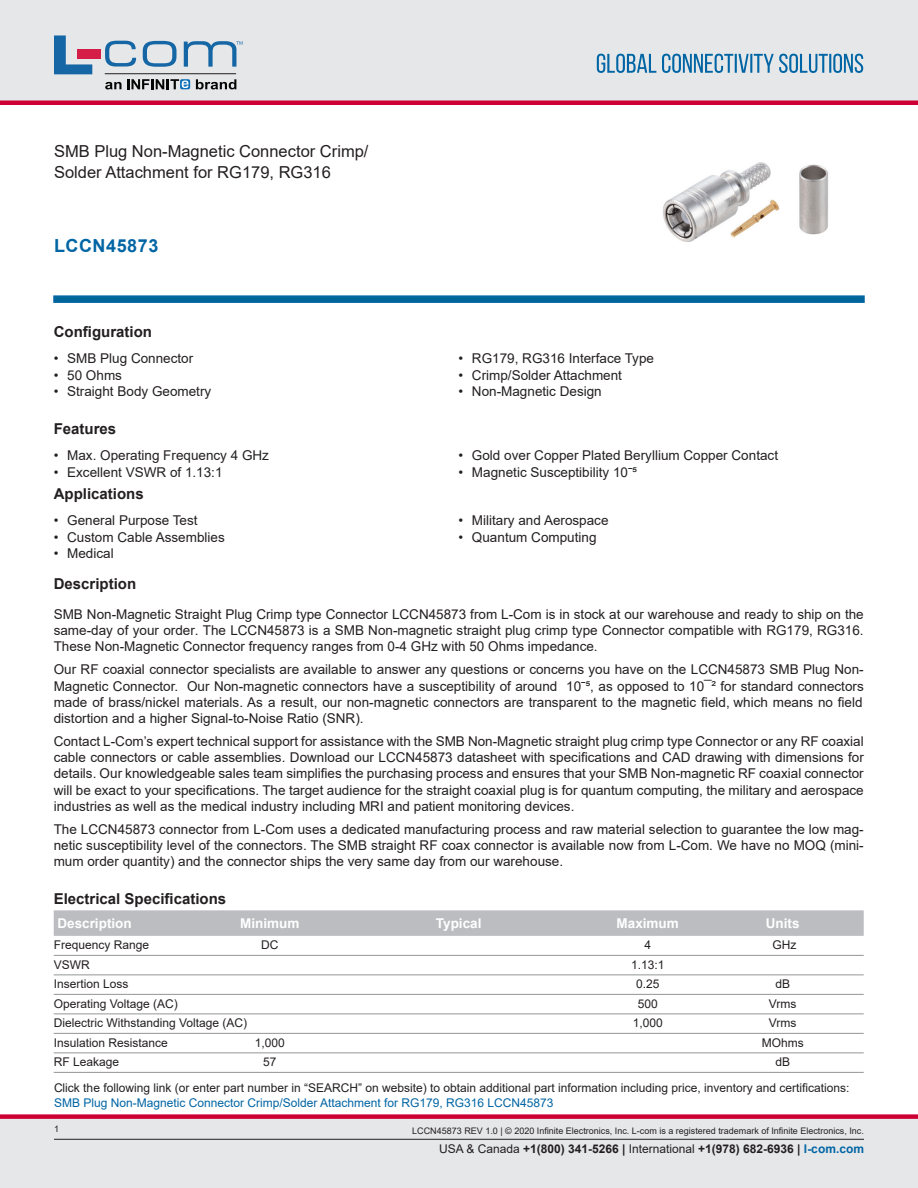
<style>
.page{position:relative;width:918px;height:1188px;background:#fff}
.page>*{position:absolute;margin:0;border:0;box-sizing:border-box;transform-origin:0 0}
.PN{font:700 18px "Arial";letter-spacing:.03em;color:#0065a4}
.Web_Description_Para{font:16.5px/21px "Arial";color:#231f20}
.Head1{font:700 15px "Arial";color:#231f20}
.LCOM_Section_Header{font:700 15px "Arial";color:#231f20}
.Head1-2{font:13.5px/16.2px "Arial";color:#231f20;text-align:justify}
.LCOM_Table_Header_Lo{font:700 13.5px "Arial";color:#fff}
.Description_and_PN_L{font:12px/14.4px "Arial";color:#231f20}
.LCOM_Table_Body_Low{font:12px "Arial";color:#231f20}
.t1{font:700 12px "Arial";color:#231f20}
.t2{font:9px "Arial";color:#231f20}
.s1{color:#0065a4}
.s2{font-weight:400}
</style>
<div class="page">
<div style="left:0;top:1119px;width:918px;height:69px;background:#e6e7e9"></div>
<div style="left:0;top:1114px;width:918px;height:5px;background:#c03"></div>
<div style="left:0;top:0;width:918px;height:102px;background:#e6e7e9"></div>
<div style="left:0;top:100px;width:918px;height:5px;background:#c03"></div>
<hr style="left:54px;top:1139px;width:810px;height:1px;background:#231f20">
<svg style="left:597px;top:54px;width:266px;height:19px"></svg>
<svg style="left:53px;top:295px;width:812px;height:8px;background:#0f6ea3"></svg>
<hr style="left:105px;top:73px;width:131px;height:1px;background:#211e1e">
<svg style="left:54px;top:35px;width:38px;height:39px"></svg>
<svg style="left:143px;top:41px;width:34px;height:26px"></svg>
<svg style="left:105px;top:41px;width:31px;height:26px"></svg>
<div style="left:77px;top:49px;width:23px;height:10px;background:#d41e47"></div>
<svg style="left:180px;top:79px;width:10px;height:10px"></svg>
<svg style="left:196px;top:79px;width:40px;height:10px"></svg>
<svg style="left:105px;top:79px;width:83px;height:10px"></svg>
<svg style="left:184px;top:41px;width:59px;height:26px"></svg>
<img style="left:663px;top:162px;width:165px;height:80px">
<div style="left:54px;top:910px;width:810px;height:26px;background:#bcbdc0"></div>
<hr style="left:54px;top:955px;width:810px;height:1px;background:#939598">
<hr style="left:54px;top:975px;width:810px;height:1px;background:#939598">
<hr style="left:54px;top:994px;width:810px;height:1px;background:#939598">
<hr style="left:54px;top:1014px;width:810px;height:1px;background:#939598">
<hr style="left:54px;top:1033px;width:810px;height:1px;background:#939598">
<hr style="left:54px;top:1053px;width:810px;height:1px;background:#939598">
<hr style="left:54px;top:1072px;width:810px;height:1px;background:#939598">
<h1 class="Web_Description_Para" style="left:54px;top:141px;width:316px">SMB Plug Non-Magnetic Connector Crimp/<br>Solder Attachment for RG179, RG316</h1>
<p class="PN" style="left:54px;top:233px;width:106px">LCCN45873</p>
<p class="LCOM_Section_Header" style="left:54px;top:321px;width:100px">Configuration</p>
<p class="Head1-2" style="left:54px;top:350px;width:141px">• SMB Plug Connector</p>
<p class="Head1-2" style="left:54px;top:367px;width:70px">• 50 Ohms</p>
<p class="Head1-2" style="left:54px;top:383px;width:159px">• Straight Body Geometry</p>
<p class="LCOM_Section_Header" style="left:54px;top:418px;width:64px">Features</p>
<p class="Head1-2" style="left:54px;top:447px;width:217px">• Max. Operating Frequency 4 GHz</p>
<p class="Head1-2" style="left:54px;top:464px;width:170px">• Excellent VSWR of 1.13:1</p>
<p class="LCOM_Section_Header" style="left:54px;top:483px;width:92px">Applications</p>
<p class="Head1-2" style="left:54px;top:513px;width:145px">• General Purpose Test</p>
<p class="Head1-2" style="left:54px;top:529px;width:173px">• Custom Cable Assemblies</p>
<p class="Head1-2" style="left:54px;top:545px;width:62px">• Medical</p>
<p class="Head1-2" style="left:458px;top:350px;width:197px">• RG179, RG316 Interface Type</p>
<p class="Head1-2" style="left:458px;top:367px;width:165px">• Crimp/Solder Attachment</p>
<p class="Head1-2" style="left:458px;top:383px;width:145px">• Non-Magnetic Design</p>
<p class="Head1-2" style="left:458px;top:447px;width:321px">• Gold over Copper Plated Beryllium Copper Contact</p>
<p class="Head1-2" style="left:458px;top:464px;width:180px">• Magnetic Susceptibility 10ˉ⁵</p>
<p class="Head1-2" style="left:458px;top:513px;width:152px">• Military and Aerospace</p>
<p class="Head1-2" style="left:458px;top:529px;width:140px">• Quantum Computing</p>
<p class="Head1" style="left:54px;top:574px;width:84px">Description</p>
<p class="Head1-2" style="left:54px;top:606px;width:812px">SMB Non-Magnetic Straight Plug Crimp type Connector LCCN45873 from L-Com is in stock at our warehouse and ready to ship on the same-day of your order. The LCCN45873 is a SMB Non-magnetic straight plug crimp type Connector compatible with RG179, RG316.<br>These Non-Magnetic Connector frequency ranges from 0-4 GHz with 50 Ohms impedance.</p>
<p class="Head1-2" style="left:54px;top:661px;width:812px">Our RF coaxial connector specialists are available to answer any questions or concerns you have on the LCCN45873 SMB Plug Non-Magnetic Connector. Our Non-magnetic connectors have a susceptibility of around 10ˉ⁵, as opposed to 10¯² for standard connectors made of brass/nickel materials. As a result, our non-magnetic connectors are transparent to the magnetic field, which means no field distortion and a higher Signal-to-Noise Ratio (SNR).</p>
<p class="Head1-2" style="left:54px;top:733px;width:812px">Contact L-Com’s expert technical support for assistance with the SMB Non-Magnetic straight plug crimp type Connector or any RF coaxial cable connectors or cable assemblies. Download our LCCN45873 datasheet with specifications and CAD drawing with dimensions for details. Our knowledgeable sales team simplifies the purchasing process and ensures that your SMB Non-magnetic RF coaxial connector will be exact to your specifications. The target audience for the straight coaxial plug is for quantum computing, the military and aerospace industries as well as the medical industry including MRI and patient monitoring devices.</p>
<p class="Head1-2" style="left:54px;top:821px;width:812px">The LCCN45873 connector from L-Com uses a dedicated manufacturing process and raw material selection to guarantee the low mag&shy;netic susceptibility level of the connectors. The SMB straight RF coax connector is available now from L-Com. We have no MOQ (mini&shy;mum order quantity) and the connector ships the very same day from our warehouse.</p>
<p class="Head1" style="left:54px;top:889px;width:174px">Electrical Specifications</p>
<p class="LCOM_Table_Header_Lo" style="left:57px;top:913px;width:76px">Description</p>
<p class="LCOM_Table_Header_Lo" style="left:240px;top:913px;width:61px">Minimum</p>
<p class="LCOM_Table_Header_Lo" style="left:436px;top:913px;width:47px">Typical</p>
<p class="LCOM_Table_Header_Lo" style="left:617px;top:913px;width:64px">Maximum</p>
<p class="LCOM_Table_Header_Lo" style="left:766px;top:913px;width:35px">Units</p>
<p class="LCOM_Table_Body_Low" style="left:54px;top:937px;width:97px">Frequency Range</p>
<p class="LCOM_Table_Body_Low" style="left:261px;top:937px;width:19px">DC</p>
<p class="LCOM_Table_Body_Low" style="left:644px;top:937px;width:8px">4</p>
<p class="LCOM_Table_Body_Low" style="left:772px;top:937px;width:25px">GHz</p>
<p class="LCOM_Table_Body_Low" style="left:54px;top:956px;width:37px">VSWR</p>
<p class="LCOM_Table_Body_Low" style="left:631px;top:956px;width:35px">1.13:1</p>
<p class="LCOM_Table_Body_Low" style="left:54px;top:976px;width:76px">Insertion Loss</p>
<p class="LCOM_Table_Body_Low" style="left:636px;top:976px;width:25px">0.25</p>
<p class="LCOM_Table_Body_Low" style="left:775px;top:976px;width:16px">dB</p>
<p class="LCOM_Table_Body_Low" style="left:54px;top:995px;width:126px">Operating Voltage (AC)</p>
<p class="LCOM_Table_Body_Low" style="left:638px;top:995px;width:22px">500</p>
<p class="LCOM_Table_Body_Low" style="left:769px;top:995px;width:29px">Vrms</p>
<p class="LCOM_Table_Body_Low" style="left:54px;top:1015px;width:195px">Dielectric Withstanding Voltage (AC)</p>
<p class="LCOM_Table_Body_Low" style="left:633px;top:1015px;width:32px">1,000</p>
<p class="LCOM_Table_Body_Low" style="left:769px;top:1015px;width:29px">Vrms</p>
<p class="LCOM_Table_Body_Low" style="left:54px;top:1034px;width:116px">Insulation Resistance</p>
<p class="LCOM_Table_Body_Low" style="left:255px;top:1034px;width:32px">1,000</p>
<p class="LCOM_Table_Body_Low" style="left:762px;top:1034px;width:43px">MOhms</p>
<p class="LCOM_Table_Body_Low" style="left:54px;top:1054px;width:67px">RF Leakage</p>
<p class="LCOM_Table_Body_Low" style="left:263px;top:1054px;width:15px">57</p>
<p class="LCOM_Table_Body_Low" style="left:775px;top:1054px;width:16px">dB</p>
<p class="Description_and_PN_L" style="left:54px;top:1081px;width:797px">Click the following link (or enter part number in “SEARCH” on website) to obtain additional part information including price, inventory and certifications:<br><span class="s1">SMB Plug Non-Magnetic Connector Crimp/Solder Attachment for RG179, RG316 LCCN45873</span></p>
<p class="t2" style="left:54px;top:1123px;width:7px">1</p>
<p class="t2" style="left:412px;top:1125px;width:453px">LCCN45873 REV 1.0 | © 2020 Infinite Electronics, Inc. L-com is a registered trademark of Infinite Electronics, Inc.</p>
<p class="t1" style="left:439px;top:1140px;width:426px"><span class="s2">USA &amp; Canada</span> +1(800) 341-5266 | <span class="s2">International</span> +1(978) 682-6936 | <span class="s1">l-com.com</span></p>
</div>
